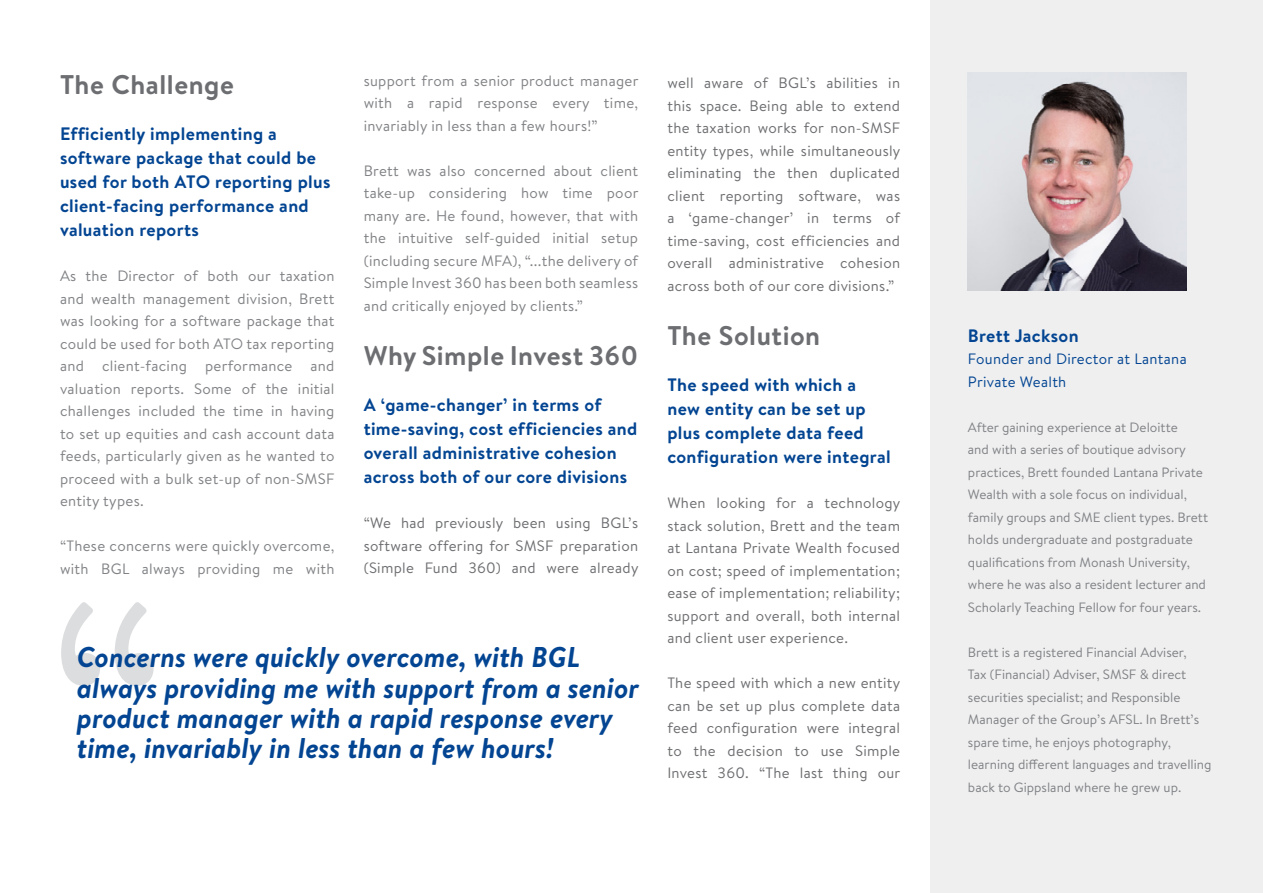
<style>
.page{position:relative;width:1263px;height:893px;background:#fff}
.page>*{position:absolute;margin:0;border:0;box-sizing:border-box;transform-origin:0 0}
.t1{font:297.45px "Brandon Text";color:#dcddde}
.t2{font:italic 700 28.65px/30.2px "Brandon Text";color:#034592}
.t3{font:700 27px "Brandon Text";letter-spacing:.02em;color:#6d6e71}
.t4{font:700 18px/24px "Brandon Text";letter-spacing:.02em;color:#034592}
.t5{font:15px/22.5px "Brandon Text";letter-spacing:.02em;color:#808285;text-align:justify}
.t6{font:15px/22.5px "Brandon Text";letter-spacing:.02em;color:#6d6e71;text-align:justify}
.t7{font:15px/22.5px "Brandon Text";letter-spacing:.02em;color:#034592}
.t8{font:13.5px/22.5px "Brandon Text";color:#808285}
</style>
<div class="page">
<div style="left:931px;top:0;width:332px;height:893px;background:#efeff0"></div>
<img style="left:968px;top:72px;width:219px;height:219px">
<h3 class="t3" style="left:60px;top:66px;width:175px">The Challenge</h3>
<p class="t4" style="left:60px;top:122px;width:272px">Efficiently implementing a software package that could be used for both ATO reporting plus client-facing performance and valuation reports</p>
<p class="t5" style="left:60px;top:264px;width:276px">As the Director of both our taxation and wealth management division, Brett was looking for a software package that could be used for both ATO tax reporting and client-facing performance and valuation reports. Some of the initial challenges included the time in having to set up equities and cash account data feeds, particularly given as he wanted to proceed with a bulk set-up of non-SMSF entity types.</p>
<p class="t5" style="left:60px;top:534px;width:276px">“These concerns were quickly overcome, with BGL always providing me with</p>
<p class="t5" style="left:364px;top:69px;width:276px">support from a senior product manager with a rapid response every time, invariably in less than a few hours!”</p>
<p class="t5" style="left:364px;top:159px;width:276px">Brett was also concerned about client take-up considering how time poor many are. He found, however, that with the intuitive self-guided initial setup (including secure MFA), “...the delivery of Simple Invest 360 has been both seamless and critically enjoyed by clients.”</p>
<h3 class="t3" style="left:364px;top:336px;width:276px">Why Simple Invest 360</h3>
<p class="t4" style="left:364px;top:392px;width:275px">A ‘game-changer’ in terms of time-saving, cost efficiencies and overall administrative cohesion across both of our core divisions</p>
<p class="t6" style="left:364px;top:511px;width:276px">“We had previously been using BGL’s software offering for SMSF preparation (Simple Fund 360) and were already</p>
<h1 class="t1" style="left:45px;top:506px;width:124px">“</h1>
<h2 class="t2" style="left:77px;top:642px;width:564px">Concerns were quickly overcome, with BGL always providing me with support from a senior product manager with a rapid response every time, invariably in less than a few hours!</h2>
<p class="t6" style="left:667px;top:71px;width:235px">well aware of BGL’s abilities in this space. Being able to extend the taxation works for non-SMSF entity types, while simultaneously eliminating the then duplicated client reporting software, was a ‘game-changer’ in terms of time-saving, cost efficiencies and overall administrative cohesion across both of our core divisions.”</p>
<h3 class="t3" style="left:667px;top:316px;width:154px">The Solution</h3>
<p class="t4" style="left:667px;top:372px;width:225px">The speed with which a new entity can be set up plus complete data feed configuration were integral</p>
<p class="t6" style="left:667px;top:491px;width:235px">When looking for a technology stack solution, Brett and the team at Lantana Private Wealth focused on cost; speed of implementation; ease of implementation; reliability; support and overall, both internal and client user experience.</p>
<p class="t6" style="left:667px;top:671px;width:235px">The speed with which a new entity can be set up plus complete data feed configuration were integral to the decision to use Simple Invest 360. “The last thing our</p>
<p class="t4" style="left:968px;top:323px;width:112px">Brett Jackson</p>
<p class="t7" style="left:968px;top:347px;width:220px">Founder and Director at Lantana<br>Private Wealth</p>
<p class="t8" style="left:968px;top:415px;width:242px">After gaining experience at Deloitte<br>and with a series of boutique advisory practices, Brett founded Lantana Private Wealth with a sole focus on individual, family groups and SME client types. Brett holds undergraduate and postgraduate qualifications from Monash University, where he was also a resident lecturer and Scholarly Teaching Fellow for four years.</p>
<p class="t8" style="left:968px;top:640px;width:245px">Brett is a registered Financial Adviser,<br>Tax (Financial) Adviser, SMSF &amp; direct securities specialist; and Responsible Manager of the Group’s AFSL. In Brett’s spare time, he enjoys photography, learning different languages and travelling</p>
<p class="t8" style="left:968px;top:775px;width:215px">back to Gippsland where he grew up.</p>
</div>
